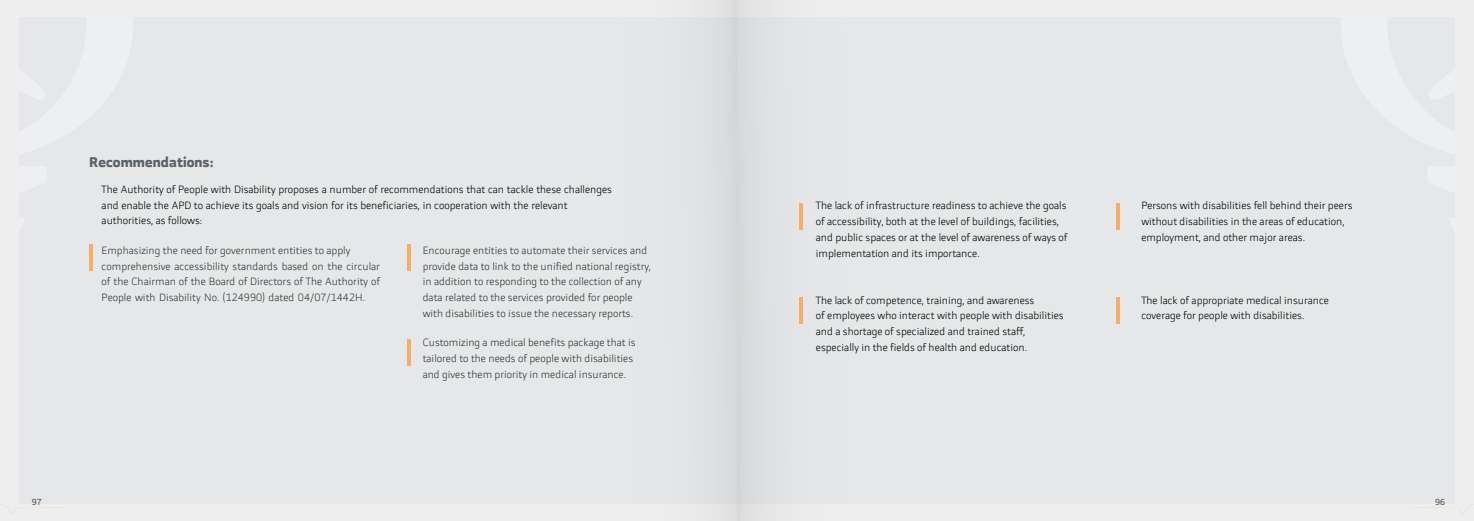
<style>
.page{position:relative;width:1474px;height:521px;background:#fff}
.page>*{position:absolute;margin:0;border:0;box-sizing:border-box;transform-origin:0 0}
.t1{font:700 14px "RB";color:#5a6168}
.t2{font:300 10.5px/15.8px "RB";color:#000}
.t3{font:300 10.5px/15.8px "RB";color:#333}
.t4{font:8.75px "RB";color:#595f66}
</style>
<div class="page">
<div style="left:0;top:0;width:1473px;height:521px;background:#eee"></div>
<div style="left:737px;top:17px;width:716px;height:487px;background:#e6e7e8"></div>
<div style="left:20px;top:17px;width:716px;height:487px;background:#e6e7e8"></div>
<svg style="left:1411px;top:504px;width:62px;height:10px"></svg>
<svg style="left:0;top:504px;width:63px;height:10px"></svg>
<div style="left:590px;top:0;width:147px;height:521px;background:#e5e6e7"></div>
<div style="left:737px;top:0;width:146px;height:521px;background:linear-gradient(to right,#dcddde,#e9eaeb)"></div>
<hr style="left:1116px;top:203px;width:4px;height:27px;background:#faad61">
<hr style="left:1116px;top:297px;width:4px;height:27px;background:#faad61">
<hr style="left:799px;top:203px;width:3px;height:27px;background:#faad61">
<hr style="left:799px;top:297px;width:3px;height:27px;background:#faad61">
<hr style="left:407px;top:244px;width:4px;height:27px;background:#faad61">
<hr style="left:407px;top:339px;width:4px;height:27px;background:#faad61">
<hr style="left:89px;top:244px;width:4px;height:27px;background:#faad61">
<p class="t4" style="left:32px;top:495px;width:12px">97</p>
<h1 class="t1" style="left:89px;top:154px;width:125px">Recommendations:</h1>
<p class="t2" style="left:102px;top:181px;width:512px">The Authority of People with Disability proposes a number of recommendations that can tackle these challenges and enable the APD to achieve its goals and vision for its beneficiaries in, cooperation with the relevant authorities, as follows:</p>
<p class="t3" style="left:102px;top:242px;width:280px">Emphasizing the need for government entities to apply comprehensive accessibility standards based on the circular of the Chairman of the Board of Directors of The Authority of People with Disability No (. 124990) dated 04/07/1442H.</p>
<p class="t3" style="left:422px;top:242px;width:230px">Encourage entities to automate their services and provide data to link to the unified national registry, in addition to responding to the collection of any data related to the services provided for people with disabilities to issue the necessary reports.</p>
<p class="t3" style="left:422px;top:334px;width:214px">Customizing a medical benefits package that is tailored to the needs of people with disabilities and gives them priority in medical insurance.</p>
<p class="t2" style="left:815px;top:198px;width:253px">The lack of infrastructure readiness to achieve the goals of accessibility, both at the level of buildings, facilities, and public spaces or at the level of awareness of ways of implementation and its importance.</p>
<p class="t2" style="left:815px;top:292px;width:249px">The lack of competence, training, and awareness<br>of employees who interact with people with disabilities and a shortage of specialized and trained staff, especially in the fields of health and education.</p>
<p class="t2" style="left:1141px;top:198px;width:213px">Persons with disabilities fell behind their peers without disabilities in the areas of education, employment, and other major areas.</p>
<p class="t2" style="left:1141px;top:292px;width:189px">The lack of appropriate medical insurance coverage for people with disabilities.</p>
<p class="t4" style="left:1434px;top:495px;width:12px">96</p>
</div>
